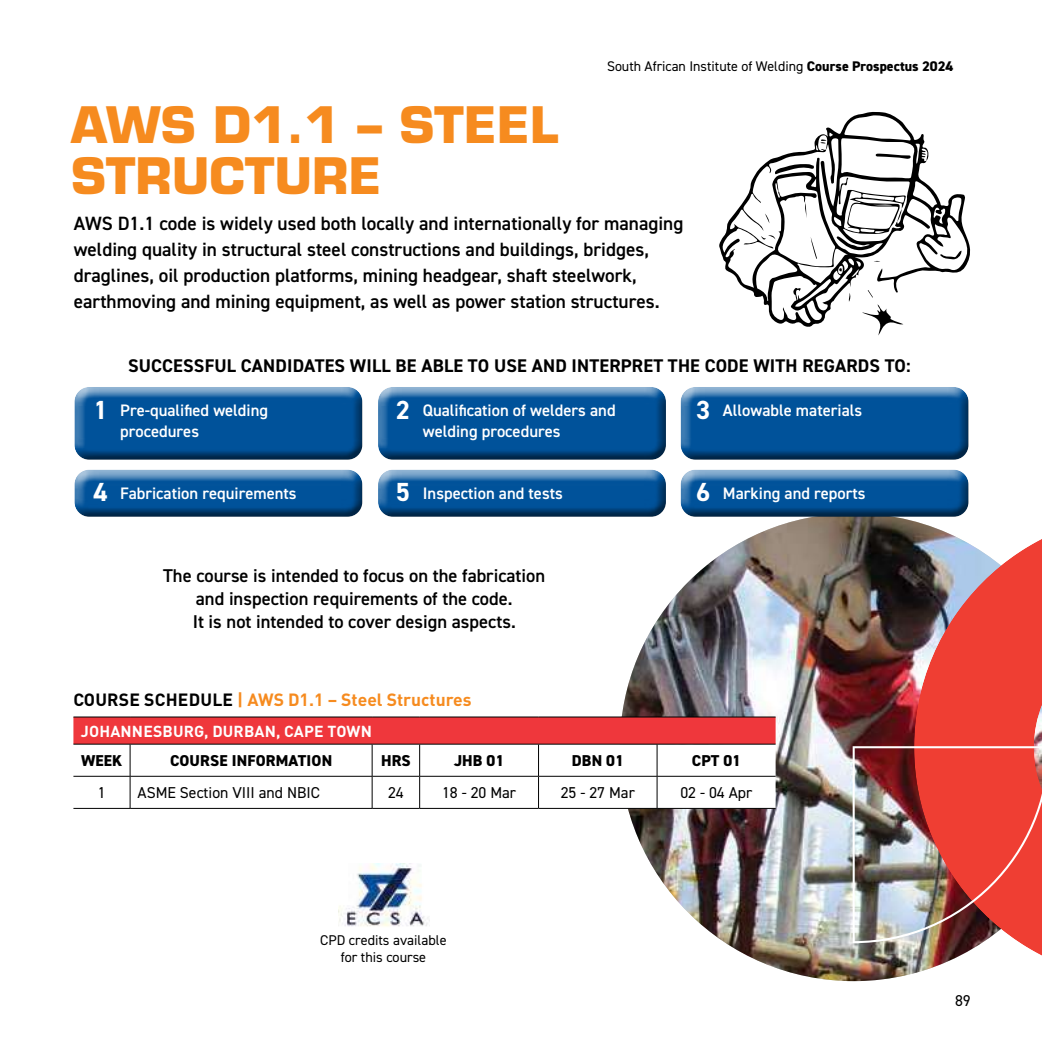
<style>
.page{position:relative;width:1042px;height:1042px;background:#fff}
.page>*{position:absolute;margin:0;border:0;box-sizing:border-box;transform-origin:0 0}
.t1{font:700 49px/50.9px "Eurostile LT Std";color:#f68b1f}
.t2{font:700 26.25px "DIN2014";color:#fff}
.t3{font:600 19.25px/26.2px "DIN2014";color:#000}
.t4{font:600 18.55px/23.1px "DIN2014";color:#000;text-align:center}
.t5{font:700 18.38px "DIN2014";letter-spacing:.01em;color:#000}
.t6{font:700 17.5px "DIN Pro";color:#f68b1f}
.t7{font:600 16.62px/21px "DIN2014";color:#fff}
.t8{font:15.75px "DIN2014";color:#000}
.t9{font:800 15.75px "DIN2014";letter-spacing:.01em;color:#000}
.t10{font:700 15.75px "DIN Pro";letter-spacing:.01em;color:#fff}
.t11{font:14.17px/17.3px "DIN2014";color:#000;text-align:center}
.t12{font:14px "DIN2014";color:#000}
.s1{font-weight:800}
.s2{font-weight:700;font-size:26.25px}
.s3{color:#000}
</style>
<div class="page">
<img style="left:620px;top:517px;width:422px;height:464px">
<svg style="left:914px;top:539px;width:128px;height:416px;background:#d45e5a"></svg>
<img style="left:852px;top:746px;width:190px;height:197px">
<div style="left:68px;top:387px;width:305px;height:73px;background:#000;opacity:.55"></div>
<div style="left:367px;top:376px;width:305px;height:83px;background:#fff"></div>
<div style="left:371px;top:387px;width:306px;height:73px;background:#000;opacity:.55"></div>
<div style="left:367px;top:459px;width:305px;height:57px;background:#fff"></div>
<div style="left:371px;top:470px;width:306px;height:47px;background:#000;opacity:.55"></div>
<div style="left:670px;top:376px;width:304px;height:83px;background:#fff"></div>
<div style="left:674px;top:387px;width:305px;height:73px;background:#000;opacity:.55"></div>
<div style="left:670px;top:459px;width:304px;height:57px;background:#fff"></div>
<div style="left:674px;top:470px;width:305px;height:47px;background:#000;opacity:.55"></div>
<div style="left:63px;top:459px;width:305px;height:57px;background:#fff"></div>
<div style="left:68px;top:470px;width:305px;height:47px;background:#000;opacity:.55"></div>
<img style="left:339px;top:863px;width:91px;height:64px">
<svg style="left:719px;top:112px;width:251px;height:215px"></svg>
<svg style="left:862px;top:304px;width:41px;height:31px"></svg>
<svg style="left:848px;top:293px;width:3px;height:9px"></svg>
<svg style="left:867px;top:290px;width:6px;height:8px"></svg>
<svg style="left:874px;top:260px;width:6px;height:2px"></svg>
<svg style="left:775px;top:164px;width:39px;height:10px"></svg>
<svg style="left:765px;top:213px;width:4px;height:10px"></svg>
<svg style="left:761px;top:235px;width:14px;height:5px"></svg>
<svg style="left:810px;top:237px;width:7px;height:22px"></svg>
<svg style="left:804px;top:203px;width:3px;height:15px"></svg>
<svg style="left:875px;top:154px;width:36px;height:5px"></svg>
<svg style="left:940px;top:251px;width:21px;height:9px"></svg>
<svg style="left:897px;top:209px;width:5px;height:13px"></svg>
<svg style="left:820px;top:139px;width:6px;height:5px"></svg>
<div style="left:73px;top:718px;width:702px;height:26px;background:#ef373c"></div>
<svg style="left:73px;top:745px;width:702px;height:63px"></svg>
<svg style="left:73px;top:777px;width:465px;height:31px"></svg>
<hr style="left:372px;top:744px;width:1px;height:32px;background:#000">
<hr style="left:419px;top:744px;width:1px;height:32px;background:#000">
<hr style="left:538px;top:744px;width:1px;height:32px;background:#000">
<hr style="left:657px;top:744px;width:1px;height:32px;background:#000">
<hr style="left:73px;top:776px;width:57px;height:1px;background:#000">
<hr style="left:130px;top:776px;width:242px;height:1px;background:#000">
<hr style="left:372px;top:776px;width:48px;height:1px;background:#000">
<hr style="left:372px;top:776px;width:1px;height:32px;background:#000">
<hr style="left:420px;top:776px;width:118px;height:1px;background:#000">
<hr style="left:419px;top:776px;width:1px;height:32px;background:#000">
<hr style="left:538px;top:776px;width:119px;height:1px;background:#000">
<hr style="left:538px;top:776px;width:1px;height:32px;background:#000">
<hr style="left:657px;top:776px;width:118px;height:1px;background:#000">
<hr style="left:657px;top:776px;width:1px;height:32px;background:#000">
<hr style="left:73px;top:808px;width:57px;height:1px;background:#000">
<hr style="left:130px;top:808px;width:242px;height:1px;background:#000">
<hr style="left:372px;top:808px;width:48px;height:1px;background:#000">
<hr style="left:420px;top:808px;width:118px;height:1px;background:#000">
<hr style="left:538px;top:808px;width:119px;height:1px;background:#000">
<hr style="left:657px;top:808px;width:118px;height:1px;background:#000">
<hr style="left:73px;top:717px;width:57px;height:1px;background:#000">
<hr style="left:130px;top:717px;width:242px;height:1px;background:#000">
<hr style="left:372px;top:717px;width:48px;height:1px;background:#000">
<hr style="left:420px;top:717px;width:118px;height:1px;background:#000">
<hr style="left:538px;top:717px;width:119px;height:1px;background:#000">
<hr style="left:657px;top:717px;width:118px;height:1px;background:#000">
<hr style="left:73px;top:744px;width:57px;height:1px;background:#000">
<hr style="left:130px;top:744px;width:242px;height:1px;background:#000">
<hr style="left:372px;top:744px;width:48px;height:1px;background:#000">
<hr style="left:420px;top:744px;width:118px;height:1px;background:#000">
<hr style="left:538px;top:744px;width:119px;height:1px;background:#000">
<hr style="left:657px;top:744px;width:118px;height:1px;background:#000">
<hr style="left:130px;top:744px;width:1px;height:32px;background:#000">
<hr style="left:130px;top:776px;width:1px;height:32px;background:#000">
<h1 class="t1" style="left:71px;top:99px;width:489px">AWS D1.1 – STEEL<br>STRUCTURE</h1>
<p class="t12" style="left:607px;top:58px;width:348px">South African Institute of Welding <span class="s1">Course Prospectus 2024</span></p>
<p class="t3" style="left:74px;top:209px;width:611px">AWS D1.1 code is widely used both locally and internationally for managing welding quality in structural steel constructions and buildings, bridges, draglines, oil production platforms, mining headgear, shaft steelwork, earthmoving and mining equipment, as well as power station structures.</p>
<p class="t5" style="left:128px;top:353px;width:784px">SUCCESSFUL CANDIDATES WILL BE ABLE TO USE AND INTERPRET THE CODE WITH REGARDS TO:</p>
<p class="t7" style="left:120px;top:400px;width:149px">Pre-qualified welding procedures</p>
<h2 class="t2" style="left:93px;top:392px;width:16px">1</h2>
<h2 class="t2" style="left:396px;top:392px;width:16px">2</h2>
<h2 class="t2" style="left:696px;top:392px;width:16px">3</h2>
<p class="t7" style="left:423px;top:400px;width:194px">Qualification of welders and welding procedures</p>
<p class="t7" style="left:723px;top:400px;width:141px">Allowable materials</p>
<p class="t7" style="left:93px;top:482px;width:205px"><span class="s2">4</span> Fabrication requirements</p>
<h2 class="t2" style="left:396px;top:475px;width:16px">5</h2>
<p class="t7" style="left:423px;top:482px;width:142px">Inspection and tests</p>
<p class="t4" style="left:163px;top:563px;width:384px">The course is intended to focus on the fabrication and inspection requirements of the code.<br>It is not intended to cover design aspects.</p>
<p class="t6" style="left:74px;top:688px;width:399px"><span class="s3">COURSE SCHEDULE</span> | AWS D1.1 – Steel Structures</p>
<h2 class="t2" style="left:696px;top:475px;width:16px">6</h2>
<p class="t7" style="left:723px;top:482px;width:144px">Marking and reports</p>
<p class="t10" style="left:81px;top:720px;width:292px">JOHANNESBURG, DURBAN, CAPE TOWN</p>
<p class="t9" style="left:81px;top:750px;width:43px">WEEK</p>
<p class="t9" style="left:170px;top:750px;width:164px">COURSE INFORMATION</p>
<p class="t9" style="left:381px;top:750px;width:31px">HRS</p>
<p class="t9" style="left:454px;top:750px;width:52px">JHB 01</p>
<p class="t9" style="left:572px;top:750px;width:54px">DBN 01</p>
<p class="t9" style="left:692px;top:750px;width:51px">CPT 01</p>
<p class="t8" style="left:98px;top:783px;width:9px">1</p>
<p class="t8" style="left:138px;top:783px;width:184px">ASME Section VIII and NBIC</p>
<p class="t8" style="left:388px;top:783px;width:17px">24</p>
<p class="t8" style="left:442px;top:783px;width:76px">18 - 20 Mar</p>
<p class="t8" style="left:561px;top:783px;width:76px">25 - 27 Mar</p>
<p class="t8" style="left:680px;top:783px;width:73px">02 - 04 Apr</p>
<p class="t11" style="left:320px;top:931px;width:128px">CPD credits available for this course</p>
<p class="t8" style="left:955px;top:991px;width:17px">89</p>
</div>
